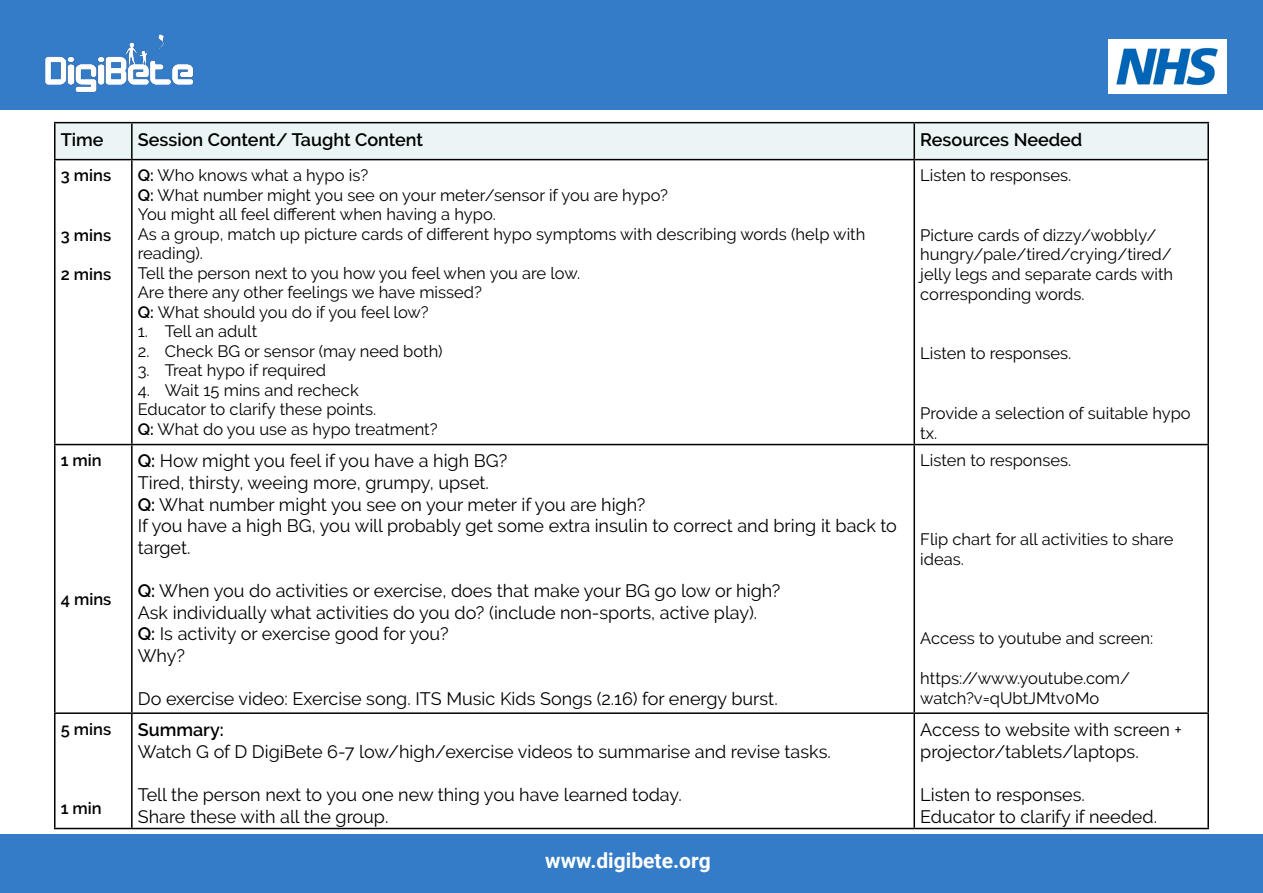
<style>
.page{position:relative;width:1263px;height:893px;background:#fff}
.page>*{position:absolute;margin:0;border:0;box-sizing:border-box;transform-origin:0 0}
.t1{font:700 21px "Roboto";color:#fff}
.t2{font:18px/21.6px "Raleway";color:#000}
.t3{font:600 18px "Raleway";color:#000}
.t4{font:16.5px/19.5px "Raleway";color:#000}
.t5{font:600 16.5px "Raleway";color:#000}
.s1{font-weight:600}
</style>
<div class="page">
<div style="left:0;top:835px;width:1263px;height:58px;background:#347cc8"></div>
<div style="left:0;top:0;width:1263px;height:110px;background:#347cc8"></div>
<img style="left:45px;top:34px;width:149px;height:59px">
<img style="left:1108px;top:40px;width:119px;height:54px">
<div style="left:56px;top:123px;width:1151px;height:36px;background:#ebf5f5"></div>
<hr style="left:54px;top:122px;width:78px;height:1px;background:#000">
<hr style="left:54px;top:123px;width:2px;height:36px;background:#000">
<hr style="left:132px;top:122px;width:782px;height:1px;background:#000">
<hr style="left:131px;top:123px;width:2px;height:36px;background:#000">
<hr style="left:914px;top:122px;width:295px;height:1px;background:#000">
<hr style="left:913px;top:123px;width:2px;height:36px;background:#000">
<hr style="left:1207px;top:123px;width:2px;height:36px;background:#000">
<hr style="left:54px;top:159px;width:78px;height:1px;background:#000">
<hr style="left:54px;top:160px;width:2px;height:284px;background:#000">
<hr style="left:132px;top:159px;width:782px;height:1px;background:#000">
<hr style="left:131px;top:160px;width:2px;height:284px;background:#000">
<hr style="left:914px;top:159px;width:295px;height:1px;background:#000">
<hr style="left:913px;top:160px;width:2px;height:284px;background:#000">
<hr style="left:1207px;top:160px;width:2px;height:284px;background:#000">
<hr style="left:54px;top:444px;width:78px;height:1px;background:#000">
<hr style="left:54px;top:445px;width:2px;height:267px;background:#000">
<hr style="left:132px;top:444px;width:782px;height:1px;background:#000">
<hr style="left:131px;top:445px;width:2px;height:267px;background:#000">
<hr style="left:914px;top:444px;width:295px;height:1px;background:#000">
<hr style="left:913px;top:445px;width:2px;height:267px;background:#000">
<hr style="left:1207px;top:445px;width:2px;height:267px;background:#000">
<hr style="left:54px;top:712px;width:78px;height:2px;background:#000">
<hr style="left:54px;top:714px;width:2px;height:114px;background:#000">
<hr style="left:132px;top:712px;width:782px;height:2px;background:#000">
<hr style="left:131px;top:714px;width:2px;height:114px;background:#000">
<hr style="left:914px;top:712px;width:295px;height:2px;background:#000">
<hr style="left:913px;top:714px;width:2px;height:114px;background:#000">
<hr style="left:1207px;top:714px;width:2px;height:114px;background:#000">
<hr style="left:54px;top:828px;width:78px;height:1px;background:#000">
<hr style="left:132px;top:828px;width:782px;height:1px;background:#000">
<hr style="left:914px;top:828px;width:295px;height:1px;background:#000">
<p class="t3" style="left:61px;top:129px;width:44px">Time</p>
<p class="t3" style="left:138px;top:129px;width:287px">Session Content/ Taught Content</p>
<p class="t3" style="left:920px;top:129px;width:164px">Resources Needed</p>
<p class="t5" style="left:61px;top:166px;width:52px">3 mins</p>
<p class="t4" style="left:138px;top:166px;width:729px"><span class="s1">Q:</span> Who knows what a hypo is?<br><span class="s1">Q:</span> What number might you see on your meter/sensor if you are hypo?<br>You might all feel different when having a hypo.<br>As a group, match up picture cards of different hypo symptoms with describing words (help with reading).<br>Tell the person next to you how you feel when you are low.<br>Are there any other feelings we have missed?<br><span class="s1">Q:</span> What should you do if you feel low?</p>
<p class="t4" style="left:138px;top:322px;width:121px">1. Tell an adult</p>
<p class="t4" style="left:138px;top:341px;width:306px">2. Check BG or sensor (may need both)</p>
<p class="t4" style="left:138px;top:361px;width:190px">3. Treat hypo if required</p>
<p class="t4" style="left:138px;top:380px;width:301px">4. Wait 15 mins and recheck<br>Educator to clarify these points.<br><span class="s1">Q:</span> What do you use as hypo treatment?</p>
<p class="t4" style="left:920px;top:166px;width:152px">Listen to responses.</p>
<p class="t4" style="left:920px;top:225px;width:254px">Picture cards of dizzy/wobbly/ hungry/pale/tired/crying/tired/ jelly legs and separate cards with corresponding words.</p>
<p class="t5" style="left:61px;top:225px;width:52px">3 mins</p>
<p class="t5" style="left:61px;top:265px;width:52px">2 mins</p>
<p class="t4" style="left:920px;top:344px;width:152px">Listen to responses.</p>
<p class="t4" style="left:920px;top:403px;width:272px">Provide a selection of suitable hypo tx.</p>
<p class="t5" style="left:61px;top:451px;width:42px">1 min</p>
<p class="t5" style="left:61px;top:589px;width:52px">4 mins</p>
<p class="t5" style="left:61px;top:719px;width:52px">5 mins</p>
<p class="t5" style="left:61px;top:799px;width:42px">1 min</p>
<p class="t2" style="left:138px;top:450px;width:761px"><span class="s1">Q:</span> How might you feel if you have a high BG?<br>Tired, thirsty, weeing more, grumpy, upset.<br><span class="s1">Q:</span> What number might you see on your meter if you are high?<br>If you have a high BG, you will probably get some extra insulin to correct and bring it back to target.</p>
<p class="t2" style="left:138px;top:580px;width:644px"><span class="s1">Q:</span> When you do activities or exercise, does that make your BG go low or high?<br>Ask individually what activities do you do? (include non-sports, active play).<br><span class="s1">Q:</span> Is activity or exercise good for you?<br>Why?</p>
<p class="t2" style="left:138px;top:688px;width:641px">Do exercise video: Exercise song. ITS Music Kids Songs (2.16) for energy burst.</p>
<p class="t3" style="left:138px;top:719px;width:88px">Summary:</p>
<p class="t2" style="left:138px;top:740px;width:694px">Watch G of D DigiBete 6-7 low/high/exercise videos to summarise and revise tasks.</p>
<p class="t2" style="left:138px;top:784px;width:545px">Tell the person next to you one new thing you have learned today.<br>Share these with all the group.</p>
<p class="t1" style="left:545px;top:846px;width:167px">www.digibete.org</p>
<p class="t4" style="left:920px;top:450px;width:152px">Listen to responses.</p>
<p class="t4" style="left:920px;top:529px;width:255px">Flip chart for all activities to share ideas.</p>
<p class="t4" style="left:920px;top:629px;width:235px">Access to youtube and screen:</p>
<p class="t4" style="left:920px;top:668px;width:211px">https://www.youtube.com/ watch?v=qUbtJMtv0Mo</p>
<p class="t2" style="left:920px;top:719px;width:263px">Access to website with screen + projector/tablets/laptops.</p>
<p class="t2" style="left:920px;top:784px;width:238px">Listen to responses.<br>Educator to clarify if needed.</p>
</div>
